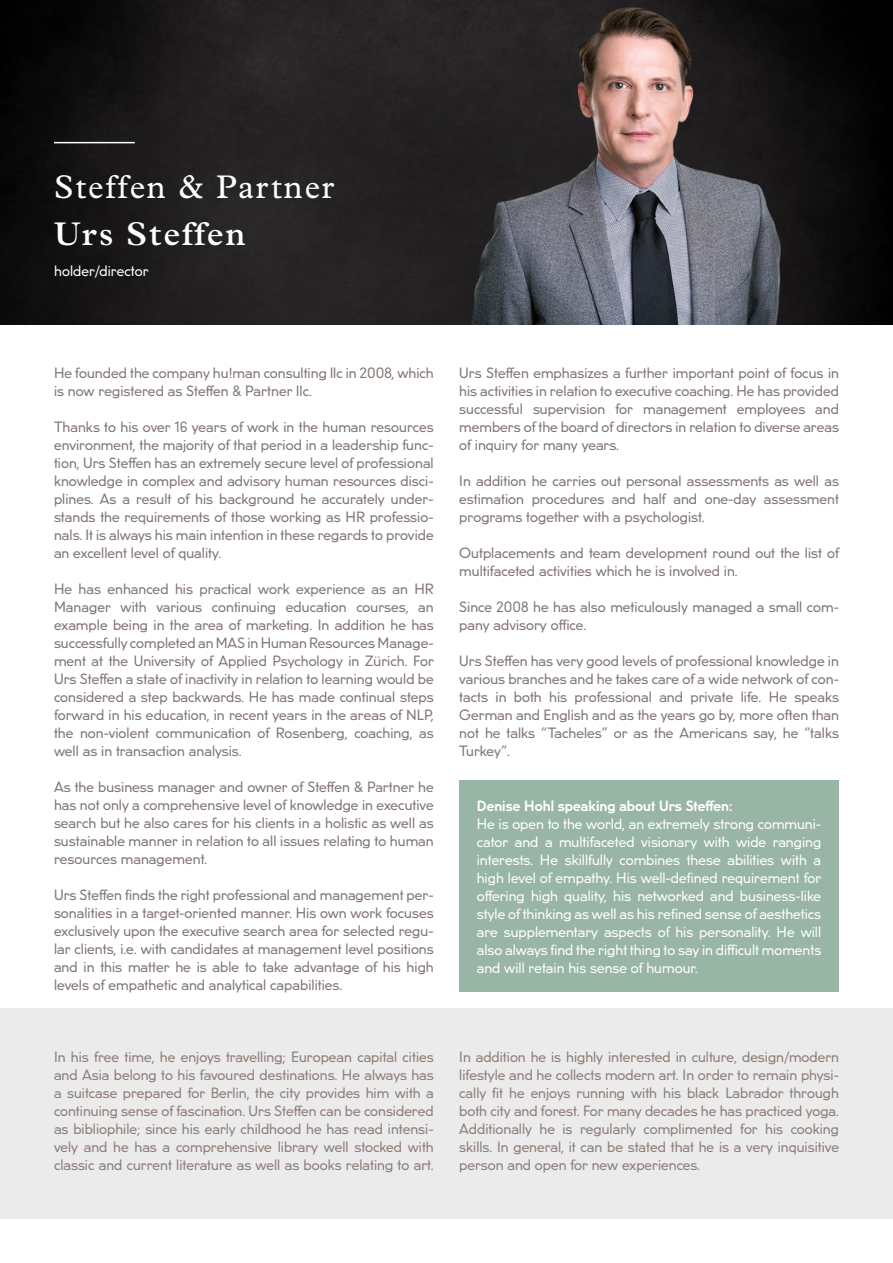
<style>
.page{position:relative;width:893px;height:1263px;background:#fff}
.page>*{position:absolute;margin:0;border:0;box-sizing:border-box;transform-origin:0 0}
.t1{font:33px "Plantin MT Std";letter-spacing:.055em;color:#fff}
.t2{font:600 33px "Plantin MT Std";letter-spacing:.055em;color:#fff}
.t3{font:13.5px/18px "U8";letter-spacing:.005em;color:#817672;text-align:justify}
.t4{font:13.5px/18px "U8";letter-spacing:.005em;color:#8d7e78;text-align:justify}
.t5{font:13.5px/18px "U8";letter-spacing:.005em;color:#fff;text-align:justify}
.t6{font:700 13.5px "U8";letter-spacing:.005em;color:#fff}
</style>
<div class="page">
<div style="left:0;top:1008px;width:893px;height:210px;background:#ebebeb"></div>
<img style="left:0;top:0;width:893px;height:324px">
<hr style="left:54px;top:142px;width:81px;height:1px;background:#fff">
<div style="left:459px;top:780px;width:380px;height:212px;background:#98b5a5"></div>
<h1 class="t1" style="left:54px;top:168px;width:282px">Steffen &amp; Partner</h1>
<h1 class="t2" style="left:54px;top:214px;width:193px">Urs Steffen</h1>
<p class="t5" style="left:54px;top:260px;width:96px">holder/director</p>
<p class="t3" style="left:54px;top:363px;width:381px">He founded the company hu!man consulting llc in 2008, which is now registered as Steffen &amp; Partner llc.</p>
<p class="t3" style="left:54px;top:417px;width:381px">Thanks to his over 16 years of work in the human resources environment, the majority of that period in a leadership func&shy;tion, Urs Steffen has an extremely secure level of professional knowledge in complex and advisory human resources disci&shy;plines. As a result of his background he accurately under&shy;stands the requirements of those working as HR professio&shy;nals. It is always his main intention in these regards to provide an excellent level of quality.</p>
<p class="t3" style="left:54px;top:579px;width:381px">He has enhanced his practical work experience as an HR Manager with various continuing education courses, an example being in the area of marketing. In addition he has successfully completed an MAS in Human Resources Manage&shy;ment at the University of Applied Psychology in Zürich. For Urs Steffen a state of inactivity in relation to learning would be considered a step backwards. He has made continual steps forward in his education, in recent years in the areas of NLP, the non-violent communication of Rosenberg, coaching, as well as in transaction analysis.</p>
<p class="t3" style="left:54px;top:777px;width:381px">As the business manager and owner of Steffen &amp; Partner he has not only a comprehensive level of knowledge in executive search but he also cares for his clients in a holistic as well as sustainable manner in relation to all issues relating to human resources management.</p>
<p class="t3" style="left:54px;top:884px;width:381px">Urs Steffen finds the right professional and management per&shy;sonalities in a target-oriented manner. His own work focuses exclusively upon the executive search area for selected regu&shy;lar clients, i.e. with candidates at management level positions and in this matter he is able to take advantage of his high levels of empathetic and analytical capabilities.</p>
<p class="t4" style="left:54px;top:1047px;width:381px">In his free time, he enjoys travelling; European capital cities and Asia belong to his favoured destinations. He always has a suitcase prepared for Berlin, the city provides him with a continuing sense of fascination. Urs Steffen can be considered as bibliophile; since his early childhood he has read intensi&shy;vely and he has a comprehensive library well stocked with classic and current literature as well as books relating to art.</p>
<p class="t3" style="left:459px;top:362px;width:381px">Urs Steffen emphasizes a further important point of focus in his activities in relation to executive coaching. He has provided successful supervision for management employees and members of the board of directors in relation to diverse areas of inquiry for many years.</p>
<p class="t3" style="left:459px;top:470px;width:381px">In addition he carries out personal assessments as well as estimation procedures and half and one-day assessment programs together with a psychologist.</p>
<p class="t3" style="left:459px;top:542px;width:381px">Outplacements and team development round out the list of multifaceted activities which he is involved in.</p>
<p class="t3" style="left:459px;top:596px;width:381px">Since 2008 he has also meticulously managed a small com&shy;pany advisory office.</p>
<p class="t3" style="left:459px;top:650px;width:381px">Urs Steffen has very good levels of professional knowledge in various branches and he takes care of a wide network of con&shy;tacts in both his professional and private life. He speaks German and English and as the years go by, more often than not he talks “Tacheles” or as the Americans say, he “talks Turkey“.</p>
<p class="t6" style="left:477px;top:795px;width:257px">Denise Hohl speaking about Urs Steffen:</p>
<p class="t5" style="left:477px;top:814px;width:346px">He is open to the world, an extremely strong communi&shy;cator and a multifaceted visionary with wide ranging interests. He skillfully combines these abilities with a high level of empathy. His well-defined requirement for offering high quality, his networked and business-like style of thinking as well as his refined sense of aesthetics are supplementary aspects of his personality. He will also always find the right thing to say in difficult moments and will retain his sense of humour.</p>
<p class="t4" style="left:459px;top:1047px;width:381px">In addition he is highly interested in culture, design/modern lifestyle and he collects modern art. In order to remain physi&shy;cally fit he enjoys running with his black Labrador through both city and forest. For many decades he has practiced yoga.<br>Additionally he is regularly complimented for his cooking skills. In general, it can be stated that he is a very inquisitive person and open for new experiences.</p>
</div>
